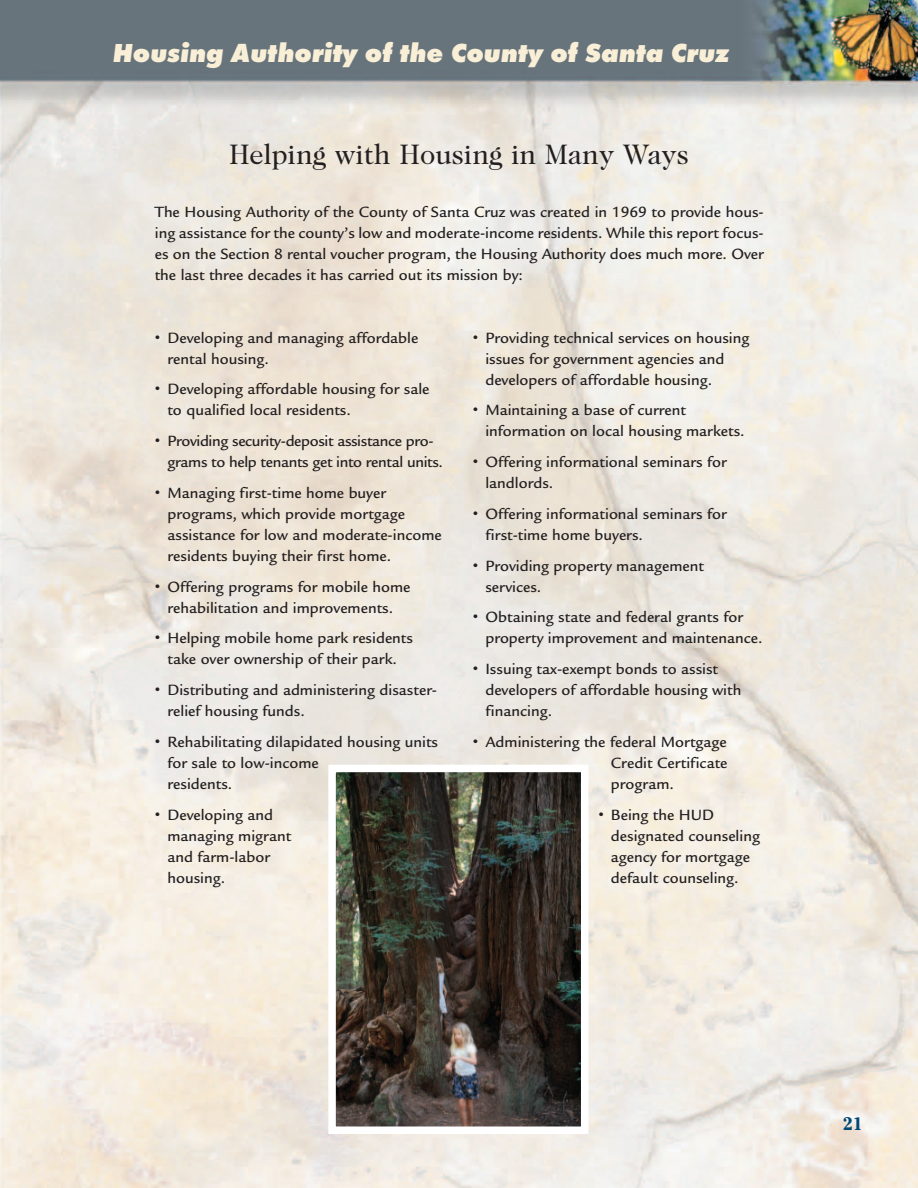
<style>
.page{position:relative;width:918px;height:1188px;background:#fff}
.page>*{position:absolute;margin:0;border:0;box-sizing:border-box;transform-origin:0 0}
.t1{font:28.5px "Caslon Two Twenty Four";color:#231f20}
.t2{font:italic 800 27px "Futura T";color:#f9efd7}
.t3{font:700 18px "Cheltenham";color:#004876}
.t4{font:500 16.2px/21px "Legacy Sans";color:#231f20}
.t5{font:500 16.2px/21px "Legacy Sans";letter-spacing:-.02em;color:#231f20}
.s1{font-size:27px}
</style>
<div class="page">
<img style="left:0;top:0;width:918px;height:1188px">
<img style="left:337px;top:774px;width:242px;height:351px">
<div style="left:328px;top:765px;width:260px;height:369px;border:8px solid #fff"></div>
<h2 class="t2" style="left:112px;top:37px;width:618px">Housing Authority of the County of Santa Cruz</h2>
<h1 class="t1" style="left:229px;top:143px;width:462px">Helping with Housing in Many Ways</h1>
<p class="t4" style="left:155px;top:203px;width:611px;text-align:justify">The Housing Authority of the County of Santa Cruz was created in 1969 to provide hous&shy;ing assistance for the county’s low and moderate-income residents. While this report focus&shy;es on the Section 8 rental voucher program, the Housing Authority does much more. Over the last three decades it has carried out its mission by:</p>
<p class="t4" style="left:167px;top:329px;width:252px;text-indent:-14px"><span class="s1">•</span> Developing and managing affordable rental housing.</p>
<p class="t4" style="left:167px;top:380px;width:264px;text-indent:-14px"><span class="s1">•</span> Developing affordable housing for sale to qualified local residents.</p>
<p class="t5" style="left:167px;top:432px;width:277px;text-indent:-14px"><span class="s1">•</span> Providing security-deposit assistance pro&shy;grams to help tenants get into rental units.</p>
<p class="t4" style="left:167px;top:484px;width:276px;text-indent:-14px"><span class="s1">•</span> Managing first-time home buyer programs, which provide mortgage assistance for low and moderate-income residents buying their first home.</p>
<p class="t4" style="left:154px;top:578px;width:258px;text-align:center"><span class="s1">•</span> Offering programs for mobile home rehabilitation and improvements.</p>
<p class="t4" style="left:154px;top:629px;width:260px;text-align:center"><span class="s1">•</span> Helping mobile home park residents take over ownership of their park.</p>
<p class="t4" style="left:167px;top:681px;width:271px;text-indent:-14px"><span class="s1">•</span> Distributing and administering disaster&shy;relief housing funds.</p>
<p class="t4" style="left:167px;top:733px;width:272px;text-indent:-14px"><span class="s1">•</span> Rehabilitating dilapidated housing units for sale to low-income<br>residents.</p>
<p class="t4" style="left:167px;top:806px;width:125px;text-indent:-14px"><span class="s1">•</span> Developing and managing migrant and farm-labor housing.</p>
<p class="t4" style="left:485px;top:329px;width:266px;text-indent:-14px"><span class="s1">•</span> Providing technical services on housing issues for government agencies and developers of affordable housing.</p>
<p class="t4" style="left:485px;top:401px;width:261px;text-indent:-14px"><span class="s1">•</span> Maintaining a base of current information on local housing markets.</p>
<p class="t4" style="left:485px;top:453px;width:243px;text-indent:-14px"><span class="s1">•</span> Offering informational seminars for landlords.</p>
<p class="t4" style="left:485px;top:505px;width:243px;text-indent:-14px"><span class="s1">•</span> Offering informational seminars for first-time home buyers.</p>
<p class="t4" style="left:485px;top:557px;width:220px;text-indent:-14px"><span class="s1">•</span> Providing property management services.</p>
<p class="t4" style="left:485px;top:608px;width:279px;text-indent:-14px"><span class="s1">•</span> Obtaining state and federal grants for property improvement and maintenance.</p>
<p class="t4" style="left:485px;top:660px;width:257px;text-indent:-14px"><span class="s1">•</span> Issuing tax-exempt bonds to assist developers of affordable housing with financing.</p>
<p class="t4" style="left:611px;top:733px;width:118px;text-align:justify;text-indent:-139px"><span class="s1">•</span> Administering the federal Mortgage Credit Certificate program.</p>
<p class="t4" style="left:611px;top:806px;width:151px;text-indent:-13px"><span class="s1">•</span> Being the HUD designated counseling agency for mortgage default counseling.</p>
<p class="t3" style="left:842px;top:1117px;width:22px">21</p>
</div>
